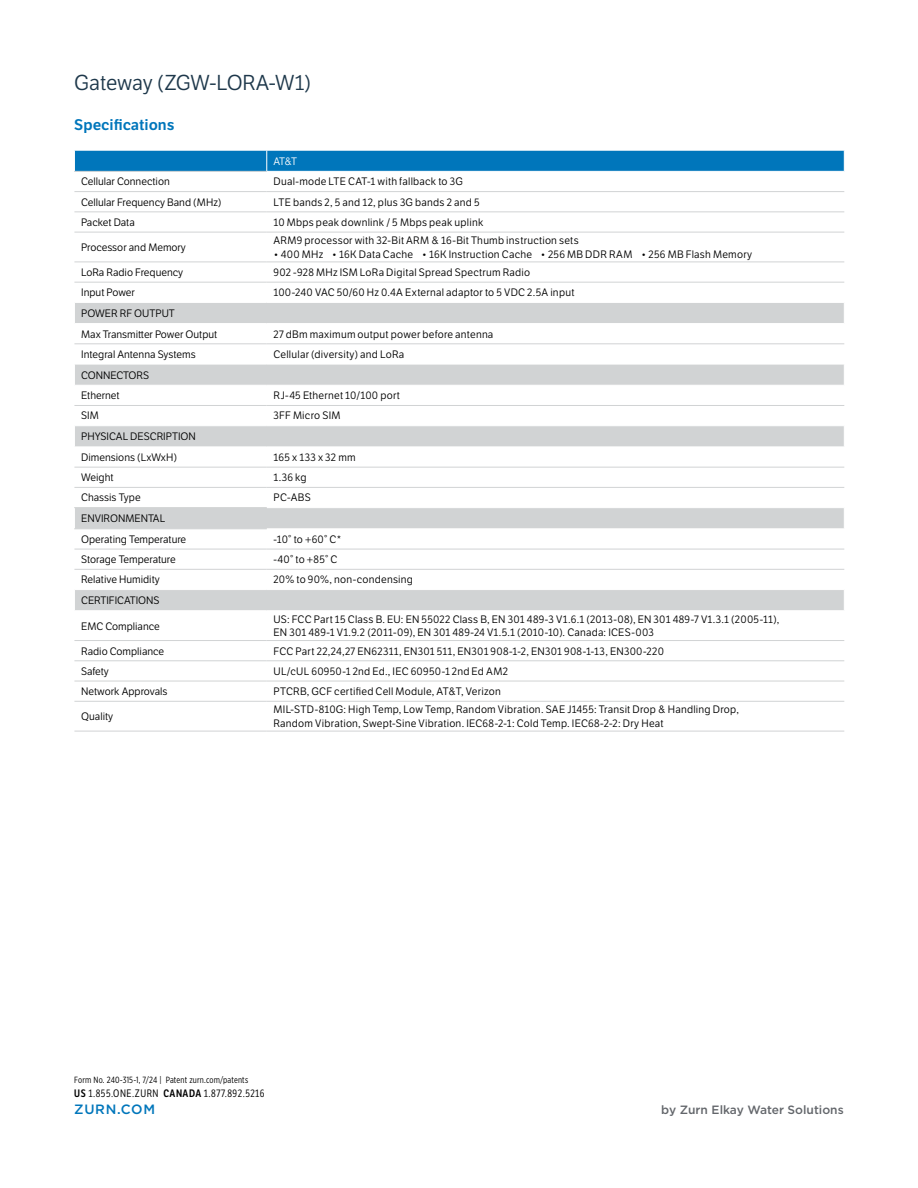
<style>
.page{position:relative;width:918px;height:1188px;background:#fff}
.page>*{position:absolute;margin:0;border:0;box-sizing:border-box;transform-origin:0 0}
.t1{font:21px "LFT Etica Bk";letter-spacing:-.005em;color:#1e384b}
.t2{font:15px "LFT Etica SB";color:#0076bb}
.t3{font:500 13.5px "Gotham";letter-spacing:.05em;color:#0076bb}
.t4{font:500 12px "Gotham";color:#63666b}
.t5{font:10.5px/20.7px "LFT Etica Bk";letter-spacing:.015em;color:#000}
.t6{font:10.5px "LFT Etica Condensed";letter-spacing:.05em;color:#000}
.t7{font:10.5px "LFT Etica Bk";color:#fff}
.t8{font:9px "Gotham X Narrow";letter-spacing:.02em;color:#000}
.s1{font-weight:600}
</style>
<div class="page">
<svg style="left:74px;top:303px;width:770px;height:307px"></svg>
<hr style="left:267px;top:731px;width:577px;height:1px;background:#d1d3d4">
<svg style="left:74px;top:150px;width:771px;height:21px;background:#0b7cbe"></svg>
<hr style="left:74px;top:191px;width:193px;height:1px;background:#d1d3d4">
<hr style="left:267px;top:191px;width:577px;height:1px;background:#d1d3d4">
<hr style="left:74px;top:212px;width:193px;height:1px;background:#d1d3d4">
<hr style="left:267px;top:212px;width:577px;height:1px;background:#d1d3d4">
<svg style="left:74px;top:508px;width:1px;height:21px"></svg>
<hr style="left:267px;top:507px;width:577px;height:1px;background:#fff">
<hr style="left:267px;top:529px;width:577px;height:1px;background:#fff">
<hr style="left:74px;top:232px;width:193px;height:1px;background:#d1d3d4">
<hr style="left:267px;top:232px;width:577px;height:1px;background:#d1d3d4">
<hr style="left:74px;top:262px;width:193px;height:1px;background:#d1d3d4">
<hr style="left:267px;top:262px;width:577px;height:1px;background:#d1d3d4">
<hr style="left:74px;top:282px;width:193px;height:1px;background:#d1d3d4">
<hr style="left:267px;top:640px;width:577px;height:1px;background:#d1d3d4">
<hr style="left:267px;top:661px;width:577px;height:1px;background:#d1d3d4">
<hr style="left:267px;top:282px;width:577px;height:1px;background:#d1d3d4">
<hr style="left:267px;top:681px;width:577px;height:1px;background:#d1d3d4">
<hr style="left:74px;top:701px;width:193px;height:1px;background:#d1d3d4">
<hr style="left:74px;top:731px;width:193px;height:1px;background:#d1d3d4">
<hr style="left:74px;top:529px;width:193px;height:1px;background:#d1d3d4">
<hr style="left:267px;top:344px;width:577px;height:1px;background:#d1d3d4">
<hr style="left:74px;top:507px;width:193px;height:1px;background:#d1d3d4">
<hr style="left:74px;top:344px;width:193px;height:1px;background:#d1d3d4">
<hr style="left:74px;top:171px;width:193px;height:1px;background:#d1d3d4">
<hr style="left:74px;top:405px;width:193px;height:1px;background:#d1d3d4">
<hr style="left:267px;top:405px;width:577px;height:1px;background:#d1d3d4">
<hr style="left:74px;top:467px;width:193px;height:1px;background:#d1d3d4">
<hr style="left:267px;top:467px;width:577px;height:1px;background:#d1d3d4">
<hr style="left:74px;top:487px;width:193px;height:1px;background:#d1d3d4">
<hr style="left:267px;top:487px;width:577px;height:1px;background:#d1d3d4">
<hr style="left:74px;top:549px;width:193px;height:1px;background:#d1d3d4">
<hr style="left:267px;top:549px;width:577px;height:1px;background:#d1d3d4">
<hr style="left:74px;top:569px;width:193px;height:1px;background:#d1d3d4">
<hr style="left:267px;top:569px;width:577px;height:1px;background:#d1d3d4">
<hr style="left:74px;top:640px;width:193px;height:1px;background:#d1d3d4">
<hr style="left:74px;top:661px;width:193px;height:1px;background:#d1d3d4">
<hr style="left:74px;top:681px;width:193px;height:1px;background:#d1d3d4">
<hr style="left:267px;top:701px;width:577px;height:1px;background:#d1d3d4">
<svg style="left:74px;top:303px;width:1px;height:20px"></svg>
<hr style="left:74px;top:323px;width:193px;height:1px;background:#fff">
<hr style="left:267px;top:323px;width:577px;height:1px;background:#fff">
<hr style="left:74px;top:364px;width:193px;height:1px;background:#fff">
<svg style="left:74px;top:365px;width:1px;height:20px"></svg>
<hr style="left:267px;top:364px;width:577px;height:1px;background:#fff">
<hr style="left:74px;top:385px;width:193px;height:1px;background:#fff">
<hr style="left:267px;top:385px;width:577px;height:1px;background:#fff">
<hr style="left:74px;top:425px;width:193px;height:1px;background:#fff">
<svg style="left:74px;top:426px;width:1px;height:21px"></svg>
<hr style="left:267px;top:425px;width:577px;height:1px;background:#fff">
<hr style="left:74px;top:447px;width:193px;height:1px;background:#fff">
<hr style="left:267px;top:447px;width:577px;height:1px;background:#fff">
<hr style="left:74px;top:589px;width:193px;height:1px;background:#fff">
<svg style="left:74px;top:590px;width:1px;height:20px"></svg>
<hr style="left:267px;top:589px;width:577px;height:1px;background:#fff">
<h1 class="t1" style="left:74px;top:70px;width:239px">Gateway (ZGW-LORA-W1)</h1>
<h2 class="t2" style="left:74px;top:115px;width:102px">Specifications</h2>
<p class="t7" style="left:274px;top:155px;width:25px">AT&amp;T</p>
<p class="t5" style="left:81px;top:172px;width:90px">Cellular Connection</p>
<p class="t5" style="left:274px;top:172px;width:191px">Dual-mode LTE CAT-1 with fallback to 3G</p>
<p class="t5" style="left:81px;top:192px;width:142px">Cellular Frequency Band (MHz)</p>
<p class="t5" style="left:274px;top:192px;width:208px">LTE bands 2, 5 and 12, plus 3G bands 2 and 5</p>
<p class="t5" style="left:81px;top:212px;width:55px">Packet Data</p>
<p class="t5" style="left:274px;top:212px;width:211px">10 Mbps peak downlink / 5 Mbps peak uplink</p>
<p class="t5" style="left:81px;top:237px;width:106px">Processor and Memory</p>
<p class="t5" style="left:274px;top:230px;width:307px">ARM9 processor with 32-Bit ARM &amp; 16-Bit Thumb instruction sets</p>
<p class="t5" style="left:274px;top:244px;width:480px">• 400 MHz • 16K Data Cache • 16K Instruction Cache • 256 MB DDR RAM • 256 MB Flash Memory</p>
<p class="t5" style="left:81px;top:262px;width:104px">LoRa Radio Frequency</p>
<p class="t5" style="left:274px;top:262px;width:258px">902 -928 MHz ISM LoRa Digital Spread Spectrum Radio</p>
<p class="t5" style="left:81px;top:282px;width:55px">Input Power</p>
<p class="t5" style="left:274px;top:282px;width:302px">100-240 VAC 50/60 Hz 0.4A External adaptor to 5 VDC 2.5A input</p>
<p class="t5" style="left:81px;top:303px;width:138px">POWER RF OUTPUT<br>Max Transmitter Power Output</p>
<p class="t5" style="left:274px;top:324px;width:221px">27 dBm maximum output power before antenna</p>
<p class="t5" style="left:81px;top:344px;width:116px">Integral Antenna Systems</p>
<p class="t5" style="left:274px;top:344px;width:132px">Cellular (diversity) and LoRa</p>
<p class="t5" style="left:81px;top:365px;width:70px">CONNECTORS<br>Ethernet</p>
<p class="t5" style="left:274px;top:385px;width:128px">RJ-45 Ethernet 10/100 port</p>
<p class="t5" style="left:81px;top:406px;width:19px">SIM</p>
<p class="t5" style="left:274px;top:406px;width:69px">3FF Micro SIM</p>
<p class="t5" style="left:81px;top:426px;width:116px">PHYSICAL DESCRIPTION<br>Dimensions (LxWxH)</p>
<p class="t5" style="left:274px;top:447px;width:84px">165 x 133 x 32 mm</p>
<p class="t5" style="left:81px;top:467px;width:34px">Weight</p>
<p class="t5" style="left:274px;top:467px;width:35px">1.36 kg</p>
<p class="t5" style="left:81px;top:488px;width:61px">Chassis Type</p>
<p class="t5" style="left:274px;top:488px;width:39px">PC-ABS</p>
<p class="t5" style="left:81px;top:508px;width:107px">ENVIRONMENTAL<br>Operating Temperature</p>
<p class="t5" style="left:274px;top:529px;width:69px">-10° to +60° C*</p>
<p class="t5" style="left:81px;top:549px;width:96px">Storage Temperature</p>
<p class="t5" style="left:274px;top:549px;width:65px">-40° to +85° C</p>
<p class="t5" style="left:81px;top:570px;width:80px">Relative Humidity</p>
<p class="t5" style="left:274px;top:570px;width:141px">20% to 90%, non-condensing</p>
<p class="t5" style="left:81px;top:590px;width:80px">CERTIFICATIONS</p>
<p class="t5" style="left:81px;top:616px;width:80px">EMC Compliance</p>
<p class="t5" style="left:274px;top:613px;width:507px;line-height:13.5px">US: FCC Part 15 Class B. EU: EN 55022 Class B, EN 301 489-3 V1.6.1 (2013-08), EN 301 489-7 V1.3.1 (2005-11),<br>EN 301 489-1 V1.9.2 (2011-09), EN 301 489-24 V1.5.1 (2010-10). Canada: ICES-003</p>
<p class="t5" style="left:81px;top:641px;width:85px">Radio Compliance</p>
<p class="t5" style="left:274px;top:641px;width:392px">FCC Part 22,24,27 EN62311, EN301 511, EN301 908-1-2, EN301 908-1-13, EN300-220</p>
<p class="t5" style="left:81px;top:661px;width:29px">Safety</p>
<p class="t5" style="left:274px;top:661px;width:236px">UL/cUL 60950-1 2nd Ed., IEC 60950-1 2nd Ed AM2</p>
<p class="t5" style="left:81px;top:681px;width:88px">Network Approvals</p>
<p class="t5" style="left:274px;top:681px;width:229px">PTCRB, GCF certified Cell Module, AT&amp;T, Verizon</p>
<p class="t5" style="left:81px;top:706px;width:34px">Quality</p>
<p class="t5" style="left:274px;top:703px;width:467px;line-height:13.5px">MIL-STD-810G: High Temp, Low Temp, Random Vibration. SAE J1455: Transit Drop &amp; Handling Drop,<br>Random Vibration, Swept-Sine Vibration. IEC68-2-1: Cold Temp. IEC68-2-2: Dry Heat</p>
<p class="t8" style="left:74px;top:1074px;width:175px">Form No. 240-315-1, 7/24 | Patent zurn.com/patents</p>
<p class="t6" style="left:74px;top:1087px;width:192px"><span class="s1">US</span> 1.855.ONE.ZURN <span class="s1">CANADA</span> 1.877.892.5216</p>
<p class="t3" style="left:74px;top:1100px;width:82px">ZURN.COM</p>
<p class="t4" style="left:661px;top:1102px;width:184px">by Zurn Elkay Water Solutions</p>
</div>
